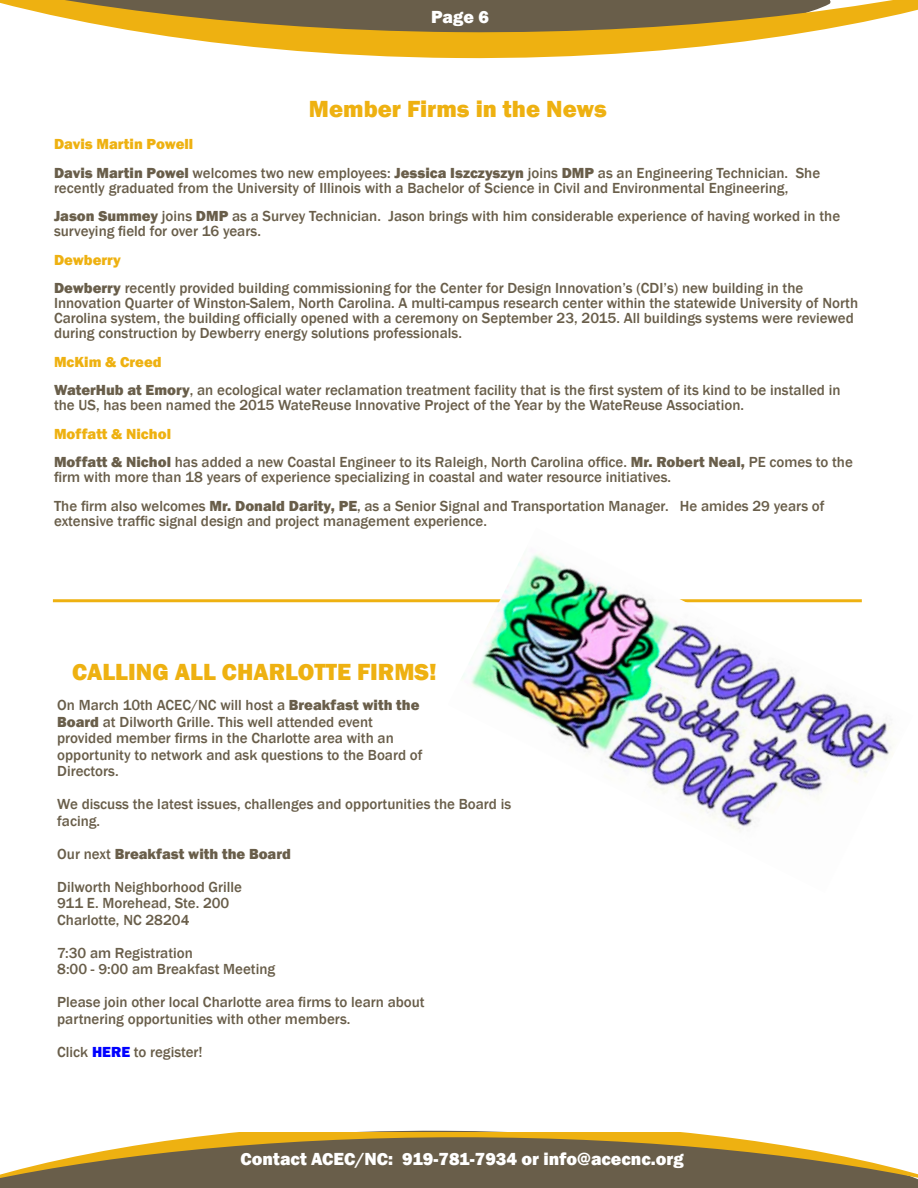
<style>
.page{position:relative;width:918px;height:1188px;background:#fff}
.page>*{position:absolute;margin:0;border:0;box-sizing:border-box;transform-origin:0 0}
.t1{font:800 24px "Franklin Gothic";color:#eeb111}
.t2{font:800 18px "Franklin Gothic";color:#fff}
.t3{font:500 15px/16.5px "Franklin Gothic";color:#695e4a}
.t4{font:800 15px "Franklin Gothic";color:#695e4a}
.s1{font-weight:800;color:#eeb111}
.s2{font-weight:800}
.s3{font-weight:500}
.s4{font-weight:800;color:#00f}
</style>
<div class="page">
<svg style="left:0;top:1130px;width:918px;height:58px"></svg>
<svg style="left:0;top:1132px;width:918px;height:55px;fill:#695e4a"></svg>
<hr style="left:53px;top:599px;width:809px;height:3px;background:#eeb111">
<img style="left:448px;top:554px;width:443px;height:277px">
<svg style="left:0;top:0;width:918px;height:59px"></svg>
<p class="t2" style="left:431px;top:5px;width:59px">Page 6</p>
<h1 class="t1" style="left:309px;top:94px;width:299px">Member Firms in the News</h1>
<p class="t3" style="left:54px;top:130px;width:768px;line-height:28.5px"><span class="s1">Davis Martin Powell<br></span><span class="s2">Davis Martin Powel</span> welcomes two new employees: <span class="s2">Jessica Iszczyszyn</span> joins <span class="s2">DMP</span> as an Engineering Technician. She</p>
<p class="t3" style="left:54px;top:174px;width:788px;line-height:28.5px">recently graduated from the University of Illinois with a Bachelor of Science in Civil and Environmental Engineering,<br><span class="s2">Jason Summey</span> joins <span class="s2">DMP</span> as a Survey Technician. Jason brings with him considerable experience of having worked in the</p>
<p class="t3" style="left:54px;top:223px;width:208px">surveying field for over 16 years.</p>
<p class="t3" style="left:54px;top:246px;width:751px;line-height:28.5px"><span class="s1">Dewberry<br></span><span class="s2">Dewberry</span> recently provided building commissioning for the Center for Design Innovation’s (CDI’s) new building in the</p>
<p class="t3" style="left:54px;top:296px;width:806px;line-height:15px">Innovation Quarter of Winston-Salem, North Carolina. A multi-campus research center within the statewide University of North<br>Carolina system, the building officially opened with a ceremony on September 23, 2015. All buildings systems were reviewed during construction by Dewberry energy solutions professionals.</p>
<p class="t3" style="left:54px;top:348px;width:788px;line-height:28.5px"><span class="s1">McKim &amp; Creed<br></span><span class="s2">WaterHub at Emory</span>, an ecological water reclamation treatment facility that is the first system of its kind to be installed in</p>
<p class="t3" style="left:54px;top:397px;width:692px">the US, has been named the 2015 WateReuse Innovative Project of the Year by the WateReuse Association.</p>
<p class="t3" style="left:54px;top:420px;width:800px;line-height:28.5px"><span class="s1">Moffatt &amp; Nichol<br></span><span class="s2">Moffatt &amp; Nichol</span> has added a new Coastal Engineer to its Raleigh, North Carolina office. <span class="s2">Mr. Robert Neal,</span> PE comes to the</p>
<p class="t3" style="left:54px;top:463px;width:772px;line-height:28.5px">firm with more than 18 years of experience specializing in coastal and water resource initiatives.<br>The firm also welcomes <span class="s2">Mr. Donald Darity, PE</span>, as a Senior Signal and Transportation Manager. He amides 29 years of</p>
<p class="t3" style="left:54px;top:513px;width:435px">extensive traffic signal design and project management experience.</p>
<h1 class="t1" style="left:72px;top:657px;width:366px">CALLING ALL CHARLOTTE FIRMS!</h1>
<p class="t3" style="left:57px;top:697px;width:367px">On March 10th ACEC/NC will host a <span class="s2">Breakfast with the Board</span> at Dilworth Grille. This well attended event provided member firms in the Charlotte area with an opportunity to network and ask questions to the Board of Directors.</p>
<p class="t3" style="left:57px;top:796px;width:456px">We discuss the latest issues, challenges and opportunities the Board is facing.</p>
<p class="t4" style="left:57px;top:844px;width:235px"><span class="s3">Our next</span> Breakfast with the Board</p>
<p class="t3" style="left:57px;top:879px;width:186px">Dilworth Neighborhood Grille<br>911 E. Morehead, Ste. 200<br>Charlotte, NC 28204</p>
<p class="t3" style="left:57px;top:945px;width:220px">7:30 am Registration<br>8:00 - 9:00 am Breakfast Meeting</p>
<p class="t3" style="left:57px;top:994px;width:369px">Please join other local Charlotte area firms to learn about partnering opportunities with other members.</p>
<p class="t3" style="left:57px;top:1044px;width:147px">Click <span class="s4">HERE</span> to register!</p>
<p class="t2" style="left:241px;top:1147px;width:445px">Contact ACEC/NC: 919-781-7934 or info@acecnc.org</p>
</div>
